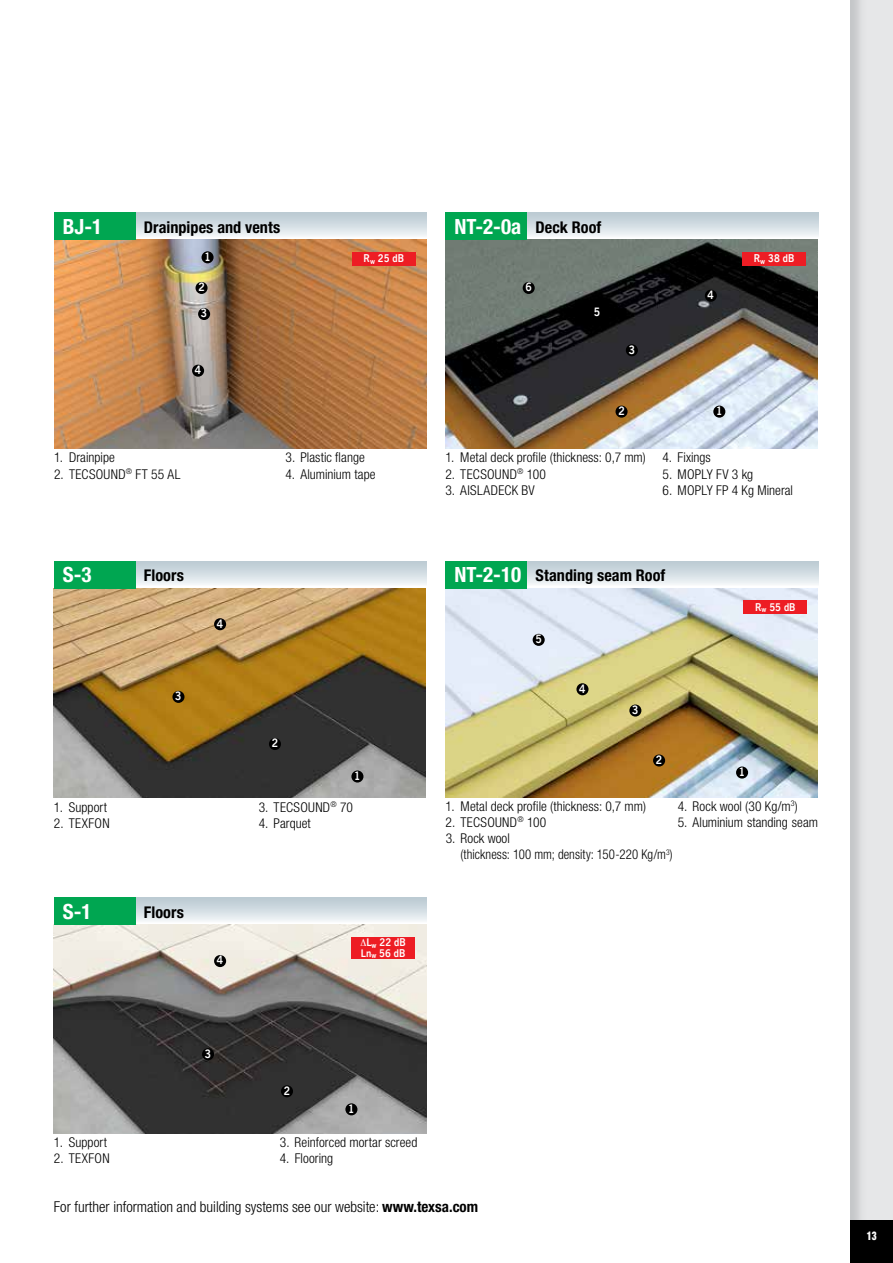
<style>
.page{position:relative;width:893px;height:1263px;background:#fff}
.page>*{position:absolute;margin:0;border:0;box-sizing:border-box;transform-origin:0 0}
.t1{font:700 condensed 21px "Helvetica Neue LT Std";color:#fff}
.t2{font:700 condensed 16.2px "Helvetica Neue LT Std";letter-spacing:.005em;color:#000}
.t3{font:300 condensed 15px "Helvetica Neue LT Std";color:#000}
.t4{font:300 condensed 13.5px/16.2px "Helvetica Neue LT Std";letter-spacing:.005em;color:#000}
.t5{font:300 condensed 13.5px "Helvetica Neue LT Std";letter-spacing:.025em;color:#000}
.t6{font:300 condensed 13.5px "Helvetica Neue LT Std";letter-spacing:.03em;color:#000}
.t7{font:900 condensed 12px "Helvetica Neue LT Std";color:#fff;scale:.8 1}
.t8{font:700 11.7px "News Gothic AC";color:#fff;scale:.9 1}
.t9{font:700 10.65px/10.5px "News Gothic AC";color:#fff;text-align:center;scale:.9 1}
.s1{font-size:21px;color:#fff}
.s2{font-weight:700}
</style>
<div class="page">
<img style="left:54px;top:240px;width:372px;height:209px">
<div style="left:202px;top:251px;width:12px;height:12px;background:#000;border-radius:50%"></div>
<div style="left:195px;top:282px;width:13px;height:12px;background:#000;border-radius:50%"></div>
<div style="left:198px;top:308px;width:12px;height:12px;background:#000;border-radius:50%"></div>
<div style="left:192px;top:365px;width:12px;height:12px;background:#000;border-radius:50%"></div>
<div style="left:352px;top:252px;width:64px;height:14px;background:#ed1d24"></div>
<svg style="left:135px;top:213px;width:291px;height:25px;background:#d5dfe4"></svg>
<div style="left:54px;top:213px;width:81px;height:27px;background:#00a651"></div>
<img style="left:54px;top:588px;width:372px;height:209px">
<div style="left:351px;top:770px;width:12px;height:12px;background:#000;border-radius:50%"></div>
<div style="left:269px;top:738px;width:12px;height:12px;background:#000;border-radius:50%"></div>
<div style="left:172px;top:691px;width:12px;height:12px;background:#000;border-radius:50%"></div>
<div style="left:214px;top:618px;width:12px;height:12px;background:#000;border-radius:50%"></div>
<svg style="left:135px;top:561px;width:291px;height:25px;background:#d5dfe4"></svg>
<div style="left:54px;top:561px;width:81px;height:27px;background:#00a651"></div>
<img style="left:445px;top:240px;width:372px;height:209px">
<div style="left:713px;top:406px;width:12px;height:12px;background:#000;border-radius:50%"></div>
<div style="left:615px;top:406px;width:13px;height:12px;background:#000;border-radius:50%"></div>
<div style="left:626px;top:344px;width:12px;height:12px;background:#000;border-radius:50%"></div>
<div style="left:705px;top:290px;width:12px;height:12px;background:#000;border-radius:50%"></div>
<div style="left:591px;top:307px;width:12px;height:12px;background:#000;border-radius:50%"></div>
<div style="left:523px;top:282px;width:12px;height:12px;background:#000;border-radius:50%"></div>
<svg style="left:527px;top:213px;width:291px;height:23px;background:#d3dde3"></svg>
<div style="left:446px;top:213px;width:81px;height:27px;background:#00a651"></div>
<div style="left:742px;top:252px;width:64px;height:13px;background:#ed1d24"></div>
<img style="left:446px;top:588px;width:372px;height:209px">
<div style="left:736px;top:766px;width:12px;height:12px;background:#000;border-radius:50%"></div>
<div style="left:653px;top:754px;width:12px;height:12px;background:#000;border-radius:50%"></div>
<div style="left:629px;top:704px;width:12px;height:12px;background:#000;border-radius:50%"></div>
<div style="left:576px;top:683px;width:12px;height:12px;background:#000;border-radius:50%"></div>
<div style="left:533px;top:634px;width:12px;height:12px;background:#000;border-radius:50%"></div>
<svg style="left:527px;top:561px;width:291px;height:23px;background:#d3dde2"></svg>
<div style="left:446px;top:561px;width:81px;height:27px;background:#00a651"></div>
<div style="left:744px;top:601px;width:63px;height:13px;background:#ed1d24"></div>
<img style="left:54px;top:925px;width:372px;height:209px">
<div style="left:345px;top:1103px;width:12px;height:12px;background:#000;border-radius:50%"></div>
<div style="left:281px;top:1085px;width:12px;height:12px;background:#000;border-radius:50%"></div>
<div style="left:202px;top:1048px;width:12px;height:12px;background:#000;border-radius:50%"></div>
<div style="left:214px;top:955px;width:12px;height:12px;background:#000;border-radius:50%"></div>
<svg style="left:135px;top:898px;width:291px;height:25px;background:#d5dfe4"></svg>
<div style="left:54px;top:898px;width:81px;height:27px;background:#00a651"></div>
<div style="left:351px;top:938px;width:64px;height:21px;background:#ed1d24"></div>
<div style="left:850px;top:1220px;width:43px;height:43px;background:#000"></div>
<h1 class="t1" style="left:63px;top:213px;width:41px">BJ-1</h1>
<p class="t2" style="left:144px;top:217px;width:138px">Drainpipes and vents</p>
<p class="t8" style="left:204px;top:249px;width:9px">1</p>
<p class="t8" style="left:198px;top:280px;width:9px">2</p>
<p class="t8" style="left:201px;top:306px;width:9px">3</p>
<p class="t8" style="left:195px;top:363px;width:9px">4</p>
<p class="t9" style="left:364px;top:253px;width:47px">R<sub>w</sub> 25 dB</p>
<p class="t4" style="left:54px;top:449px;width:62px">1. Drainpipe</p>
<p class="t6" style="left:54px;top:466px;width:128px">2. TECSOUND<sup>®</sup> FT 55 AL</p>
<h1 class="t1" style="left:63px;top:561px;width:30px">S-3</h1>
<p class="t2" style="left:144px;top:565px;width:42px">Floors</p>
<p class="t8" style="left:175px;top:689px;width:9px">3</p>
<p class="t8" style="left:217px;top:616px;width:9px">4</p>
<p class="t4" style="left:54px;top:799px;width:55px">1. Support</p>
<p class="t4" style="left:54px;top:815px;width:57px">2. TEXFON</p>
<h1 class="t1" style="left:63px;top:898px;width:30px">S-1</h1>
<p class="t2" style="left:144px;top:902px;width:42px">Floors</p>
<p class="t8" style="left:217px;top:953px;width:9px">4</p>
<p class="t4" style="left:285px;top:449px;width:81px">3. Plastic flange</p>
<p class="t4" style="left:285px;top:466px;width:92px">4. Aluminium tape</p>
<p class="t8" style="left:272px;top:736px;width:9px">2</p>
<p class="t8" style="left:354px;top:769px;width:9px">1</p>
<p class="t5" style="left:259px;top:799px;width:96px">3. TECSOUND<sup>®</sup> 70</p>
<p class="t4" style="left:259px;top:815px;width:54px">4. Parquet</p>
<p class="t9" style="left:361px;top:937px;width:51px">L<sub>w</sub> 22 dB<br>Ln<sub>w</sub> 56 dB</p>
<p class="t2" style="left:454px;top:217px;width:148px"><span class="s1">NT-2-0a</span> Deck Roof</p>
<p class="t8" style="left:525px;top:280px;width:9px">6</p>
<p class="t8" style="left:594px;top:305px;width:9px">5</p>
<p class="t8" style="left:629px;top:342px;width:9px">3</p>
<p class="t8" style="left:708px;top:288px;width:9px">4</p>
<p class="t8" style="left:618px;top:404px;width:9px">2</p>
<p class="t8" style="left:716px;top:404px;width:9px">1</p>
<p class="t9" style="left:754px;top:253px;width:47px">R<sub>w</sub> 38 dB</p>
<p class="t4" style="left:445px;top:449px;width:202px">1. Metal deck profile (thickness: 0,7 mm)</p>
<p class="t5" style="left:445px;top:466px;width:102px">2. TECSOUND<sup>®</sup> 100</p>
<p class="t5" style="left:445px;top:482px;width:91px">3. AISLADECK BV</p>
<p class="t4" style="left:663px;top:449px;width:50px">4. Fixings</p>
<p class="t4" style="left:663px;top:465px;width:92px">5. MOPLY FV 3 kg</p>
<p class="t4" style="left:663px;top:482px;width:132px">6. MOPLY FP 4 Kg Mineral</p>
<p class="t2" style="left:454px;top:565px;width:212px"><span class="s1">NT-2-10</span> Standing seam Roof</p>
<p class="t8" style="left:535px;top:632px;width:9px">5</p>
<p class="t8" style="left:579px;top:681px;width:9px">4</p>
<p class="t8" style="left:632px;top:703px;width:9px">3</p>
<p class="t8" style="left:656px;top:753px;width:9px">2</p>
<p class="t9" style="left:755px;top:601px;width:47px">R<sub>w</sub> 55 dB</p>
<p class="t8" style="left:739px;top:765px;width:9px">1</p>
<p class="t4" style="left:678px;top:798px;width:122px">4. Rock wool (30 Kg/m<sup>3</sup>)</p>
<p class="t4" style="left:678px;top:814px;width:142px">5. Aluminium standing seam</p>
<p class="t4" style="left:446px;top:798px;width:202px">1. Metal deck profile (thickness: 0,7 mm)</p>
<p class="t5" style="left:446px;top:814px;width:102px">2. TECSOUND<sup>®</sup> 100</p>
<p class="t4" style="left:461px;top:830px;width:214px;text-indent:-15px">3. Rock wool<br>(thickness: 100 mm; density: 150-220 Kg/m<sup>3</sup>)</p>
<p class="t4" style="left:54px;top:1134px;width:55px">1. Support</p>
<p class="t4" style="left:54px;top:1150px;width:57px">2. TEXFON</p>
<p class="t8" style="left:205px;top:1046px;width:9px">3</p>
<p class="t8" style="left:284px;top:1083px;width:9px">2</p>
<p class="t8" style="left:348px;top:1101px;width:9px">1</p>
<p class="t4" style="left:280px;top:1134px;width:139px">3. Reinforced mortar screed</p>
<p class="t4" style="left:280px;top:1150px;width:55px">4. Flooring</p>
<p class="t3" style="left:54px;top:1198px;width:426px">For further information and building systems see our website: <span class="s2">www.texsa.com</span></p>
<p class="t7" style="left:867px;top:1228px;width:14px">13</p>
</div>
